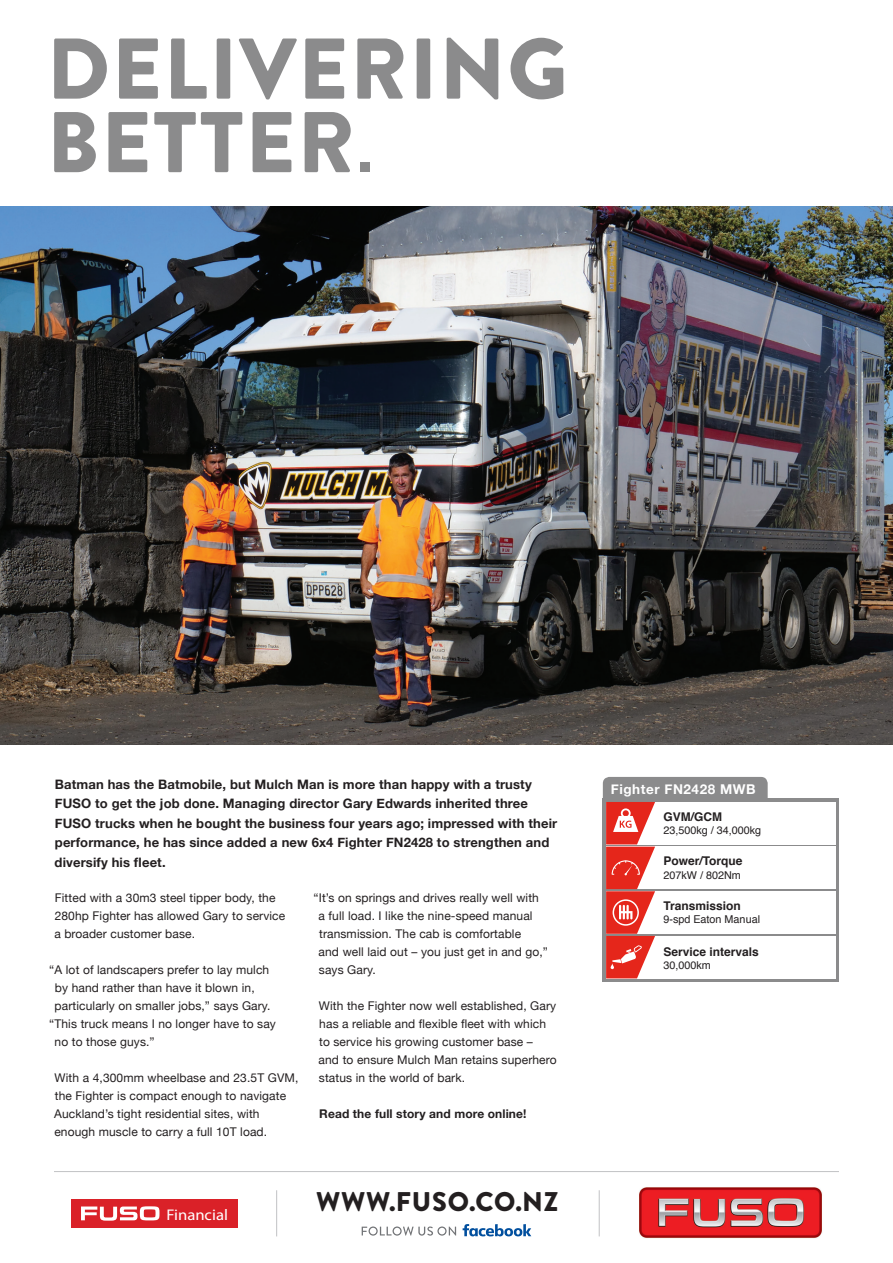
<style>
.page{position:relative;width:893px;height:1263px;background:#fff}
.page>*{position:absolute;margin:0;border:0;box-sizing:border-box;transform-origin:0 0}
.t1{font:900 85.95px "Brandon Grotesque";letter-spacing:.02em;color:#8b8b8c}
.t2{font:900 27px "Brandon Grotesque";letter-spacing:.03em;color:#231f20}
.t3{font:15.45px "Myriad Pro";color:#fff;scale:1.08 1}
.Main_copy{font:700 13.5px "Helvetica Neue";letter-spacing:.04em;color:#fff}
.Standfirst{font:700 13.05px/19.5px "Helvetica Neue";letter-spacing:.01em;color:#231f20}
.Main_copy-2{font:12px/18px "Helvetica Neue";letter-spacing:.01em;color:#231f20}
.t4{font:700 12px "Helvetica";color:#231f20}
.Main_copy-3{font:700 12px "Helvetica Neue";letter-spacing:.01em;color:#231f20}
.Table_copy{font:10.8px "Helvetica";color:#231f20}
.s1{font-family:"Helvetica";font-weight:700;font-size:64.5px}
</style>
<div class="page">
<img style="left:0;top:206px;width:893px;height:538px">
<img style="left:639px;top:1187px;width:183px;height:52px">
<hr style="left:276px;top:1190px;width:1px;height:46px;background:#c1c2c4">
<hr style="left:599px;top:1190px;width:1px;height:46px;background:#c1c2c4">
<div style="left:71px;top:1199px;width:166px;height:28px;background:#da2128"></div>
<svg style="left:81px;top:1206px;width:78px;height:15px"></svg>
<hr style="left:54px;top:1171px;width:785px;height:1px;background:#c1c2c4">
<div style="left:603px;top:777px;width:165px;height:56px;background:#8b8b8c;border-radius:7px"></div>
<svg style="left:603px;top:798px;width:236px;height:184px;fill:#8b8b8c"></svg>
<div style="left:606px;top:802px;width:230px;height:42px;background:#fff"></div>
<div style="left:606px;top:847px;width:230px;height:42px;background:#fff"></div>
<div style="left:606px;top:891px;width:230px;height:43px;background:#fff"></div>
<div style="left:606px;top:936px;width:230px;height:42px;background:#fff"></div>
<svg style="left:606px;top:802px;width:49px;height:176px"></svg>
<svg style="left:463px;top:1224px;width:68px;height:12px"></svg>
<svg style="left:362px;top:1226px;width:94px;height:9px"></svg>
<p class="t1" style="left:47px;top:8px;width:522px">DELIVERING</p>
<p class="t1" style="left:47px;top:82px;width:329px">BETTER<span class="s1">.</span></p>
<p class="Standfirst" style="left:55px;top:775px;width:504px">Batman has the Batmobile, but Mulch Man is more than happy with a trusty FUSO to get the job done. Managing director Gary Edwards inherited three FUSO trucks when he bought the business four years ago; impressed with their performance, he has since added a new 6x4 Fighter FN2428 to strengthen and diversify his fleet.</p>
<p class="Main_copy-2" style="left:54px;top:889px;width:232px">Fitted with a 30m3 steel tipper body, the<br>280hp Fighter has allowed Gary to service a broader customer base.</p>
<p class="Main_copy-2" style="left:49px;top:961px;width:221px">“A lot of landscapers prefer to lay mulch</p>
<p class="Main_copy-2" style="left:55px;top:979px;width:201px">by hand rather than have it blown in,</p>
<p class="Main_copy-2" style="left:55px;top:997px;width:217px">particularly on smaller jobs,” says Gary.</p>
<p class="Main_copy-2" style="left:49px;top:1015px;width:228px">“This truck means I no longer have to say</p>
<p class="Main_copy-2" style="left:55px;top:1033px;width:102px">no to those guys.”</p>
<p class="Main_copy-2" style="left:54px;top:1069px;width:246px">With a 4,300mm wheelbase and 23.5T GVM, the Fighter is compact enough to navigate Auckland’s tight residential sites, with enough muscle to carry a full 10T load.</p>
<p class="Main_copy-2" style="left:319px;top:889px;width:231px;text-indent:-5px">“It’s on springs and drives really well with a full load. I like the nine-speed manual transmission. The cab is comfortable<br>and well laid out – you just get in and go,” says Gary.</p>
<p class="Main_copy-2" style="left:319px;top:997px;width:239px">With the Fighter now well established, Gary has a reliable and flexible fleet with which to service his growing customer base –<br>and to ensure Mulch Man retains superhero status in the world of bark.</p>
<p class="Main_copy-3" style="left:319px;top:1104px;width:209px">Read the full story and more online!</p>
<p class="t3" style="left:166px;top:1205px;width:58px">Financial</p>
<p class="t2" style="left:316px;top:1182px;width:244px">WWW.FUSO.CO.NZ</p>
<p class="Main_copy" style="left:611px;top:778px;width:146px">Fighter FN2428 MWB</p>
<p class="t4" style="left:663px;top:807px;width:60px">GVM/GCM</p>
<p class="Table_copy" style="left:663px;top:822px;width:99px">23,500kg / 34,000kg</p>
<p class="t4" style="left:663px;top:851px;width:81px">Power/Torque</p>
<p class="Table_copy" style="left:663px;top:866px;width:79px">207kW / 802Nm</p>
<p class="t4" style="left:663px;top:896px;width:79px">Transmission</p>
<p class="Table_copy" style="left:663px;top:911px;width:98px">9-spd Eaton Manual</p>
<p class="t4" style="left:663px;top:942px;width:97px">Service intervals</p>
<p class="Table_copy" style="left:663px;top:957px;width:49px">30,000km</p>
</div>
